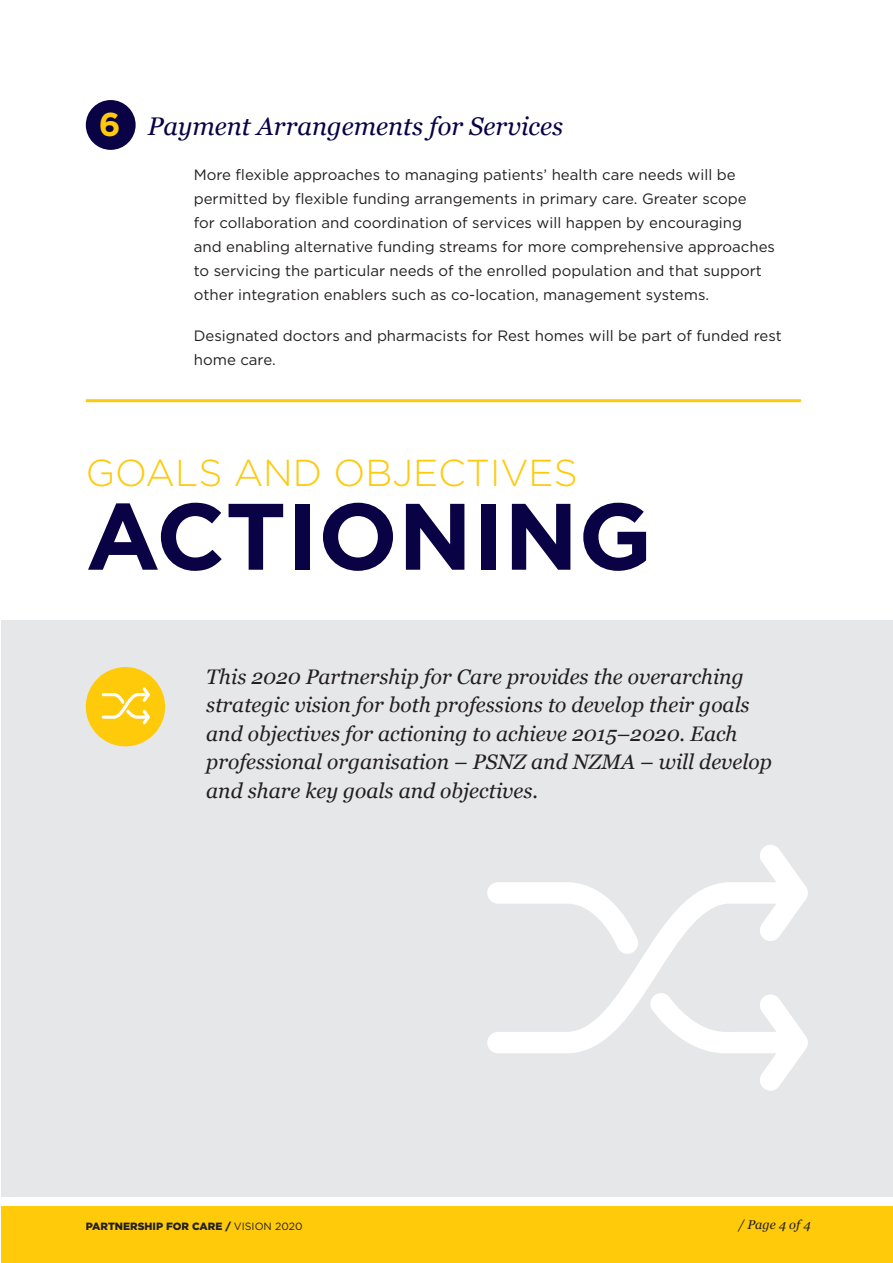
<style>
.page{position:relative;width:893px;height:1263px;background:#fff}
.page>*{position:absolute;margin:0;border:0;box-sizing:border-box;transform-origin:0 0}
.t1{font:700 94.05px "Gotham";color:#090245}
.t2{font:300 37.5px "Gotham";color:#feca0a}
.t3{font:700 33px "Gotham";color:#feca0a}
.t4{font:italic 25.5px "Georgia";color:#090245}
.Inside__Intro_Text{font:italic 21px/28.5px "Georgia";color:#231f20}
.BODY_COPY{font:15px/24px "Gotham";color:#231f20}
.Last_Para{font:15px/24px "Gotham";color:#231f20}
.t5{font:italic 12.75px "Georgia";color:#231f20}
.t6{font:900 10.5px "Gotham";color:#231f20}
.s1{font-weight:400}
</style>
<div class="page">
<div style="left:2px;top:1207px;width:891px;height:56px;background:#feca0a"></div>
<hr style="left:86px;top:399px;width:715px;height:3px;background:#feca0a">
<div style="left:86px;top:100px;width:50px;height:50px;background:#090245;border-radius:50%"></div>
<div style="left:2px;top:620px;width:891px;height:576px;background:#e6e7e9"></div>
<div style="left:86px;top:667px;width:79px;height:79px;background:#feca0a;border-radius:50%"></div>
<svg style="left:102px;top:687px;width:48px;height:37px"></svg>
<svg style="left:487px;top:845px;width:321px;height:208px"></svg>
<svg style="left:649px;top:991px;width:159px;height:100px"></svg>
<p class="t3" style="left:99px;top:103px;width:23px">6</p>
<p class="t4" style="left:148px;top:110px;width:417px">Payment Arrangements for Services</p>
<p class="BODY_COPY" style="left:194px;top:162px;width:583px">More flexible approaches to managing patients’ health care needs will be permitted by flexible funding arrangements in primary care. Greater scope<br>for collaboration and coordination of services will happen by encouraging<br>and enabling alternative funding streams for more comprehensive approaches to servicing the particular needs of the enrolled population and that support other integration enablers such as co-location, management systems.</p>
<p class="Last_Para" style="left:194px;top:324px;width:589px">Designated doctors and pharmacists for Rest homes will be part of funded rest home care.</p>
<p class="t2" style="left:86px;top:449px;width:493px">GOALS AND OBJECTIVES</p>
<p class="t1" style="left:86px;top:474px;width:568px">ACTIONING</p>
<p class="Inside__Intro_Text" style="left:206px;top:662px;width:567px">This 2020 Partnership for Care provides the overarching strategic vision for both professions to develop their goals and objectives for actioning to achieve 2015–2020. Each professional organisation – PSNZ and NZMA – will develop and share key goals and objectives.</p>
<p class="t6" style="left:86px;top:1219px;width:218px">PARTNERSHIP FOR CARE / <span class="s1">VISION 2020</span></p>
<p class="t5" style="left:738px;top:1217px;width:74px">/ Page 4 of 4</p>
</div>
